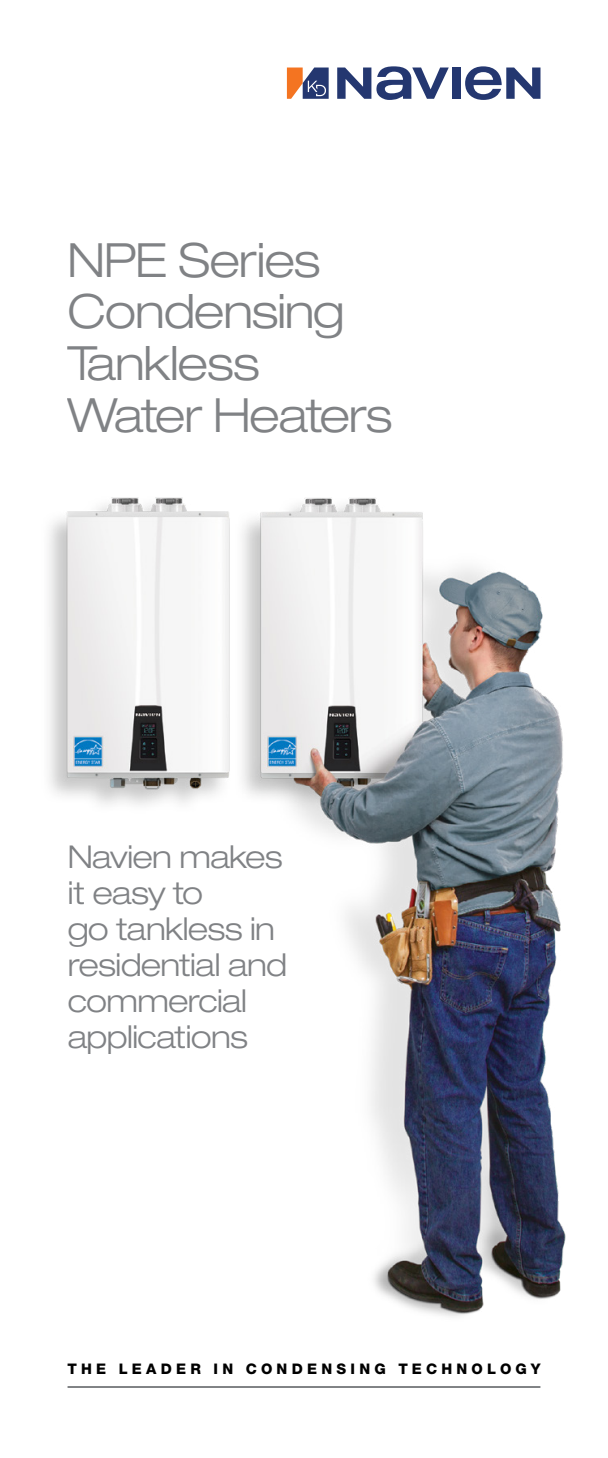
<style>
.page{position:relative;width:608px;height:1458px;background:#fff}
.page>*{position:absolute;margin:0;border:0;box-sizing:border-box;transform-origin:0 0}
.t1{font:300 expanded 47.25px/51.8px "Helvetica Neue LT Pro";letter-spacing:-.025em;color:#808285}
.t2{font:300 expanded 31.5px/36px "Helvetica Neue LT Pro";letter-spacing:-.02em;color:#808285}
.t3{font:800 14.62px "Helvetica Neue LT Pro";letter-spacing:.29em;color:#000}
</style>
<div class="page">
<hr style="left:68px;top:1386px;width:472px;height:2px;background:#808285">
<svg style="left:287px;top:68px;width:41px;height:31px"></svg>
<div style="left:452px;top:68px;width:8px;height:31px;background:#243770"></div>
<svg style="left:337px;top:66px;width:111px;height:34px"></svg>
<svg style="left:465px;top:66px;width:75px;height:34px"></svg>
<img style="left:49px;top:497px;width:517px;height:819px">
<h1 class="t1" style="left:68px;top:233px;width:326px">NPE Series<br>Condensing<br>Tankless<br>Water Heaters</h1>
<p class="t2" style="left:68px;top:838px;width:221px">Navien makes it easy to<br>go tankless in residential and commercial applications</p>
<p class="t3" style="left:68px;top:1360px;width:474px">THE LEADER IN CONDENSING TECHNOLOGY</p>
</div>
